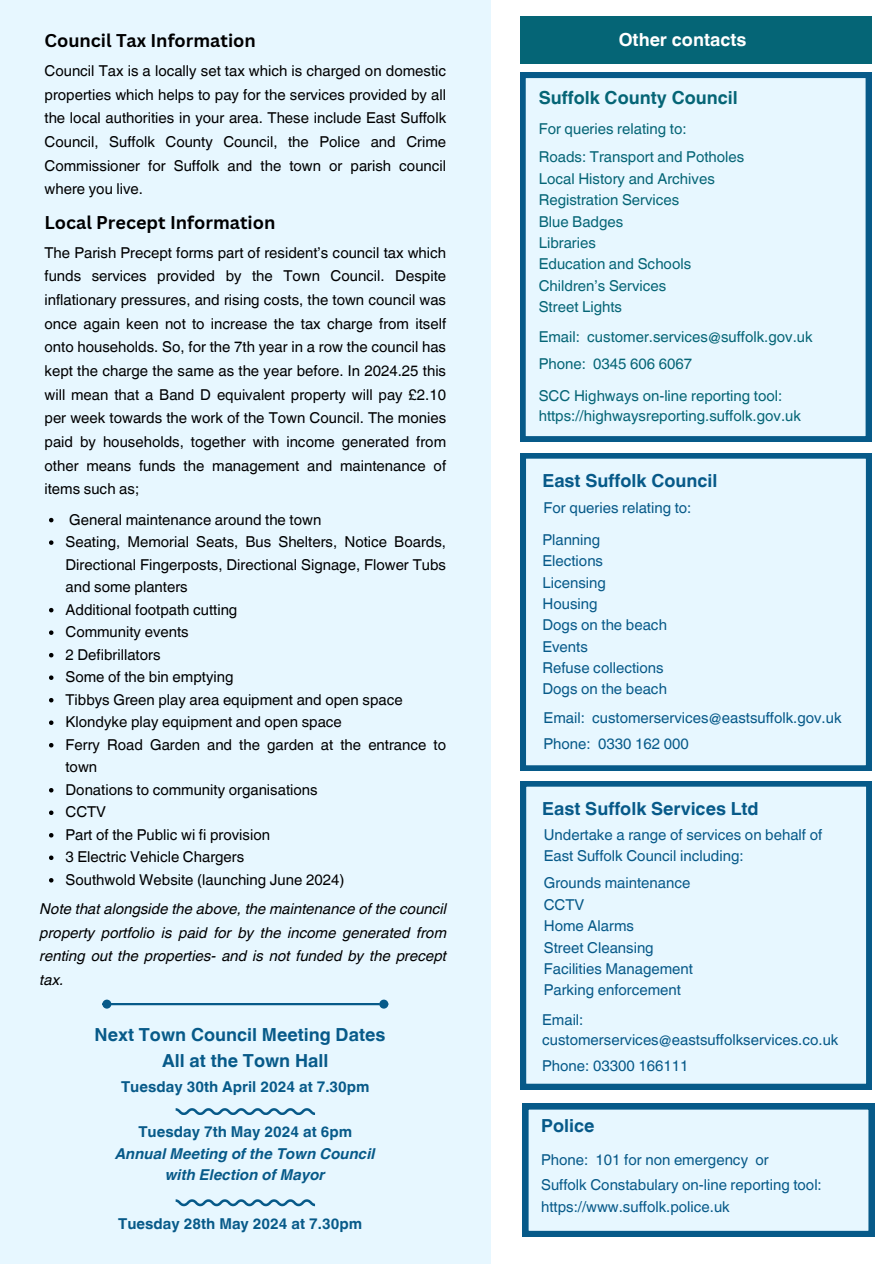
<style>
.page{position:relative;width:894px;height:1264px;background:#fff}
.page>*{position:absolute;margin:0;border:0;box-sizing:border-box;transform-origin:0 0}
.t1{font:700 18px "Helvetica World";color:#075a89}
.t2{font:700 18px "Canva Sans";color:#000}
.t3{font:700 18px "Helvetica World";color:#056576}
.t4{font:700 18px "Helvetica World";color:#fff}
.t5{font:15px/22.5px "Helvetica World";color:#000;text-align:justify}
.t6{font:15px/21.3px "Helvetica World";color:#075a89}
.t7{font:15px/21.3px "Helvetica World";color:#056576}
.t8{font:italic 15px/23.7px "Helvetica World";color:#000;text-align:justify}
.t9{font:700 15px "Helvetica World";color:#075a89}
.t10{font:italic 700 15px/21.3px "Helvetica World";color:#075a89;text-align:center}
</style>
<div class="page">
<div style="left:0;top:0;width:893px;height:1263px;background:#e7f7ff"></div>
<div style="left:491px;top:0;width:402px;height:1263px;background:#fff"></div>
<div style="left:520px;top:72px;width:350px;height:369px;background:#e7f7ff"></div>
<svg style="left:520px;top:453px;width:351px;height:317px"></svg>
<svg style="left:523px;top:1103px;width:350px;height:133px"></svg>
<div style="left:520px;top:17px;width:351px;height:47px;background:#056576"></div>
<svg style="left:49px;top:518px;width:4px;height:4px"></svg>
<svg style="left:49px;top:540px;width:4px;height:5px"></svg>
<svg style="left:49px;top:608px;width:4px;height:4px"></svg>
<svg style="left:49px;top:630px;width:4px;height:5px"></svg>
<svg style="left:49px;top:653px;width:4px;height:4px"></svg>
<svg style="left:49px;top:675px;width:4px;height:5px"></svg>
<svg style="left:49px;top:698px;width:4px;height:4px"></svg>
<svg style="left:49px;top:720px;width:4px;height:5px"></svg>
<svg style="left:49px;top:743px;width:4px;height:4px"></svg>
<svg style="left:49px;top:788px;width:4px;height:4px"></svg>
<svg style="left:49px;top:810px;width:4px;height:5px"></svg>
<svg style="left:49px;top:833px;width:4px;height:4px"></svg>
<svg style="left:49px;top:855px;width:4px;height:5px"></svg>
<svg style="left:49px;top:878px;width:4px;height:4px"></svg>
<svg style="left:520px;top:781px;width:351px;height:308px"></svg>
<svg style="left:176px;top:1108px;width:139px;height:6px"></svg>
<svg style="left:176px;top:1199px;width:139px;height:6px"></svg>
<hr style="left:111px;top:1003px;width:269px;height:2px;background:#075a89">
<div style="left:103px;top:1000px;width:7px;height:7px;background:#075a89;border-radius:50%"></div>
<div style="left:102px;top:999px;width:9px;height:9px;border:2px solid #075a89;border-radius:50%"></div>
<div style="left:380px;top:1000px;width:7px;height:7px;background:#075a89;border-radius:50%"></div>
<div style="left:379px;top:999px;width:9px;height:9px;border:2px solid #075a89;border-radius:50%"></div>
<p class="t2" style="left:45px;top:28px;width:213px">Council Tax Information</p>
<p class="t5" style="left:45px;top:59px;width:403px;line-height:23.7px">Council Tax is a locally set tax which is charged on domestic properties which helps to pay for the services provided by all the local authorities in your area. These include East Suffolk Council, Suffolk County Council, the Police and Crime Commissioner for Suffolk and the town or parish council where you live.</p>
<p class="t2" style="left:45px;top:209px;width:232px">Local Precept Information</p>
<p class="t5" style="left:45px;top:241px;width:403px;line-height:23.7px">The Parish Precept forms part of resident’s council tax which funds services provided by the Town Council. Despite inflationary pressures, and rising costs, the town council was once again keen not to increase the tax charge from itself onto households. So, for the 7th year in a row the council has kept the charge the same as the year before. In 2024.25 this will mean that a Band D equivalent property will pay £2.10 per week towards the work of the Town Council. The monies paid by households, together with income generated from other means funds the management and maintenance of items such as;</p>
<p class="t5" style="left:65px;top:508px;width:382px;text-align:left">General maintenance around the town<br>Seating, Memorial Seats, Bus Shelters, Notice Boards,<br>Directional Fingerposts, Directional Signage, Flower Tubs and some planters<br>Additional footpath cutting<br>Community events<br>2 Defibrillators<br>Some of the bin emptying<br>Tibbys Green play area equipment and open space<br>Klondyke play equipment and open space<br>Ferry Road Garden and the garden at the entrance to town<br>Donations to community organisations<br>CCTV<br>Part of the Public wi fi provision<br>3 Electric Vehicle Chargers<br>Southwold Website (launching June 2024)</p>
<p class="t8" style="left:40px;top:895px;width:408px">Note that alongside the above, the maintenance of the council property portfolio is paid for by the income generated from renting out the properties- and is not funded by the precept tax.</p>
<p class="t1" style="left:95px;top:1019px;width:292px">Next Town Council Meeting Dates</p>
<p class="t9" style="left:121px;top:1074px;width:250px">Tuesday 30th April 2024 at 7.30pm</p>
<p class="t1" style="left:162px;top:1045px;width:168px">All at the Town Hall</p>
<p class="t9" style="left:138px;top:1119px;width:215px">Tuesday 7th May 2024 at 6pm</p>
<p class="t10" style="left:115px;top:1141px;width:261px">Annual Meeting of the Town Council with Election of Mayor</p>
<p class="t9" style="left:118px;top:1211px;width:245px">Tuesday 28th May 2024 at 7.30pm</p>
<p class="t4" style="left:618px;top:25px;width:129px">Other contacts</p>
<p class="t3" style="left:538px;top:83px;width:200px">Suffolk County Council</p>
<p class="t7" style="left:538px;top:114px;width:207px;line-height:28.8px">For queries relating to:<br>Roads: Transport and Potholes</p>
<p class="t7" style="left:538px;top:168px;width:177px">Local History and Archives<br>Registration Services<br>Blue Badges<br>Libraries<br>Education and Schools<br>Children’s Services<br>Street Lights</p>
<p class="t7" style="left:538px;top:324px;width:275px;line-height:26.4px">Email: customer.services@suffolk.gov.uk<br>Phone: 0345 606 6067</p>
<p class="t7" style="left:538px;top:385px;width:263px;line-height:20.2px">SCC Highways on-line reporting tool: https://highwaysreporting.suffolk.gov.uk</p>
<p class="t1" style="left:542px;top:465px;width:176px">East Suffolk Council</p>
<p class="t6" style="left:542px;top:492px;width:150px;line-height:31.7px">For queries relating to:<br>Planning</p>
<p class="t6" style="left:542px;top:550px;width:126px">Elections<br>Licensing<br>Housing<br>Dogs on the beach<br>Events<br>Refuse collections<br>Dogs on the beach</p>
<p class="t6" style="left:543px;top:704px;width:299px;line-height:26.2px">Email: customerservices@eastsuffolk.gov.uk<br>Phone: 0330 162 000</p>
<p class="t1" style="left:542px;top:794px;width:218px">East Suffolk Services Ltd</p>
<p class="t6" style="left:543px;top:825px;width:280px;line-height:20.2px">Undertake a range of services on behalf of<br>East Suffolk Council including:</p>
<p class="t6" style="left:543px;top:872px;width:151px">Grounds maintenance<br>CCTV<br>Home Alarms<br>Street Cleansing<br>Facilities Management<br>Parking enforcement</p>
<p class="t6" style="left:542px;top:1009px;width:297px;line-height:20.2px">Email: customerservices@eastsuffolkservices.co.uk</p>
<p class="t6" style="left:542px;top:1054px;width:148px">Phone: 03300 166111</p>
<p class="t1" style="left:541px;top:1111px;width:55px">Police</p>
<p class="t6" style="left:541px;top:1146px;width:282px;line-height:26px">Phone: 101 for non emergency or<br>Suffolk Constabulary on-line reporting tool:</p>
<p class="t6" style="left:541px;top:1195px;width:190px">https://www.suffolk.police.uk</p>
</div>
